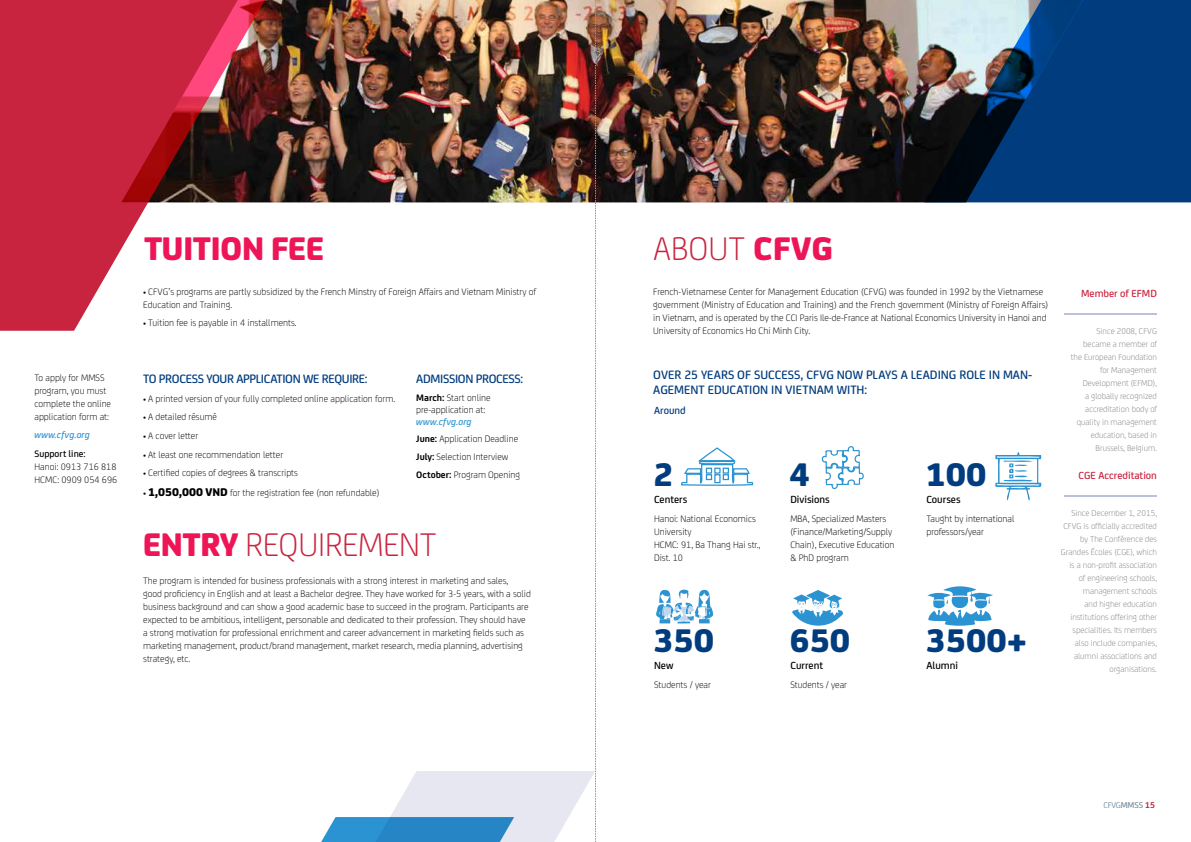
<style>
.page{position:relative;width:1191px;height:842px;background:#fff}
.page>*{position:absolute;margin:0;border:0;box-sizing:border-box;transform-origin:0 0}
.t1{font:300 35px "FS Joey";letter-spacing:-.005em;color:#c9243f}
.t2{font:800 35px "FS Joey";color:#003c7e}
.t3{font:800 35px "FS Joey";letter-spacing:-.02em;color:#ed1556}
.t4{font:500 13px/15.6px "FS Joey";color:#003c7e}
.t5{font:500 13px "FS Joey";letter-spacing:-.025em;color:#003c7e}
.t6{font:500 11px "FS Joey";color:#000}
.t7{font:500 11px "FS Joey";color:#c9243f}
.t8{font:500 11px "FS Joey";color:#003c7e}
.t9{font:300 10px/13px "FS Joey";color:#000}
.t10{font:italic 500 10px "FS Joey";letter-spacing:.015em;color:#2b93d1}
.t11{font:500 10px "FS Joey";color:#000}
.t12{font:300 9px/13px "FS Joey";color:#808285;text-align:right}
.t13{font:9px "FS Joey";color:#748b9e}
.s1{font-weight:500;font-size:9px}
.s2{font-weight:800;font-size:12px}
.s3{font-weight:700}
.s4{font-weight:500;font-style:italic;color:#2b93d1}
.s5{font-weight:800;color:#ed1556}
.s6{font-weight:500}
.s7{font-weight:700;color:#c9243f}
</style>
<div class="page">
<img style="left:596px;top:0;width:328px;height:202px">
<svg style="left:927px;top:586px;width:65px;height:40px"></svg>
<svg style="left:656px;top:589px;width:57px;height:35px"></svg>
<svg style="left:792px;top:590px;width:51px;height:36px"></svg>
<hr style="left:1064px;top:314px;width:92px;height:1px;background:#bbc1db">
<hr style="left:1064px;top:495px;width:92px;height:2px;background:#bbc1db">
<svg style="left:995px;top:452px;width:46px;height:48px"></svg>
<svg style="left:821px;top:446px;width:43px;height:43px"></svg>
<svg style="left:681px;top:447px;width:73px;height:39px"></svg>
<svg style="left:0;top:0;width:149px;height:331px;background:#cd3951"></svg>
<svg style="left:924px;top:0;width:267px;height:202px;background:#204c7a"></svg>
<svg style="left:149px;top:0;width:447px;height:842px"></svg>
<p class="t9" style="left:34px;top:370px;width:78px">To apply for MMSS program, you must complete the online application form at:</p>
<p class="t10" style="left:34px;top:428px;width:57px">www.cfvg.org</p>
<p class="t11" style="left:34px;top:446px;width:53px">Support line:</p>
<p class="t9" style="left:34px;top:460px;width:84px">Hanoi: 0913 716 818<br>HCMC: 0909 054 696</p>
<h1 class="t3" style="left:144px;top:221px;width:182px">TUITION FEE</h1>
<p class="t9" style="left:143px;top:284px;width:394px"><span class="s1">•</span> CFVG’s programs are partly subsidized by the French Minstry of Foreign Affairs and Vietnam Ministry of<br>Education and Training.</p>
<p class="t9" style="left:143px;top:316px;width:155px"><span class="s1">•</span> Tuition fee is payable in 4 installments.</p>
<h2 class="t5" style="left:143px;top:369px;width:226px">TO PROCESS YOUR APPLICATION WE REQUIRE:</h2>
<p class="t9" style="left:143px;top:391px;width:253px"><span class="s1">•</span> A printed version of your fully completed online application form.</p>
<p class="t9" style="left:143px;top:410px;width:75px"><span class="s1">•</span> A detailed résumé</p>
<p class="t9" style="left:143px;top:429px;width:57px"><span class="s1">•</span> A cover letter</p>
<p class="t9" style="left:143px;top:447px;width:141px"><span class="s1">•</span> At least one recommendation letter</p>
<p class="t9" style="left:143px;top:466px;width:156px"><span class="s1">•</span> Certified copies of degrees &amp; transcripts</p>
<p class="t9" style="left:143px;top:486px;width:238px"><span class="s1">•</span> <span class="s2">1,050,000 VND</span> for the registration fee (non refundable)</p>
<h2 class="t5" style="left:416px;top:369px;width:108px">ADMISSION PROCESS:</h2>
<p class="t9" style="left:416px;top:391px;width:76px;line-height:12px"><span class="s3">March:</span> Start online pre-application at:</p>
<p class="t9" style="left:416px;top:412px;width:105px;line-height:17.7px"><span class="s4">www.cfvg.org<br></span><span class="s3">June:</span> Application Deadline<br><span class="s3">July:</span> Selection Interview<br><span class="s3">October:</span> Program Opening</p>
<h1 class="t1" style="left:143px;top:520px;width:295px"><span class="s5">ENTRY</span> REQUIREMENT</h1>
<p class="t9" style="left:143px;top:573px;width:389px">The program is intended for business professionals with a strong interest in marketing and sales,<br>good proficiency in English and at least a Bachelor degree. They have worked for 3-5 years, with a solid business background and can show a good academic base to succeed in the program. Participants are expected to be ambitious, intelligent, personable and dedicated to their profession. They should have a strong motivation for professional enrichment and career advancement in marketing fields such as marketing management, product/brand management, market research, media planning, advertising strategy, etc.</p>
<h1 class="t1" style="left:653px;top:224px;width:182px">ABOUT <span class="s5">CFVG</span></h1>
<p class="t9" style="left:653px;top:284px;width:396px">French-Vietnamese Center for Management Education (CFVG) was founded in 1992 by the Vietnamese government (Ministry of Education and Training) and the French government (Ministry of Foreign Affairs) in Vietnam, and is operated by the CCI Paris Ile-de-France at National Economics University in Hanoi and University of Economics Ho Chi Minh City.</p>
<p class="t7" style="left:1081px;top:285px;width:77px">Member of EFMD</p>
<p class="t12" style="left:1071px;top:324px;width:87px">Since 2008, CFVG became a member of the European Foundation for Management<br>Development (EFMD),<br>a globally recognized accreditation body of quality in management education, based in<br>Brussels, Belgium.</p>
<h2 class="t4" style="left:653px;top:366px;width:380px">OVER 25 YEARS OF SUCCESS, CFVG NOW PLAYS A LEADING ROLE IN MAN-<br>AGEMENT EDUCATION IN VIETNAM WITH:</h2>
<p class="t8" style="left:654px;top:402px;width:33px">Around</p>
<h1 class="t2" style="left:653px;top:447px;width:22px">2</h1>
<h1 class="t2" style="left:789px;top:447px;width:22px">4</h1>
<h1 class="t2" style="left:925px;top:447px;width:62px">100</h1>
<p class="t7" style="left:1078px;top:467px;width:80px">CGE Accreditation</p>
<p class="t6" style="left:654px;top:491px;width:35px">Centers</p>
<p class="t6" style="left:790px;top:491px;width:41px">Divisions</p>
<p class="t6" style="left:926px;top:491px;width:36px">Courses</p>
<p class="t9" style="left:654px;top:512px;width:108px">Hanoi: National Economics<br>University<br>HCMC: 91, Ba Thang Hai str.,<br>Dist. 10</p>
<p class="t9" style="left:790px;top:512px;width:106px">MBA, Specialized Masters (Finance/Marketing/Supply<br>Chain), Executive Education &amp; PhD program</p>
<p class="t9" style="left:926px;top:512px;width:90px">Taught by international professors/year</p>
<h1 class="t2" style="left:653px;top:613px;width:62px">350</h1>
<h1 class="t2" style="left:789px;top:613px;width:62px">650</h1>
<h1 class="t2" style="left:925px;top:613px;width:103px">3500+</h1>
<p class="t6" style="left:654px;top:657px;width:21px">New</p>
<p class="t6" style="left:790px;top:657px;width:34px">Current</p>
<p class="t6" style="left:926px;top:657px;width:33px">Alumni</p>
<p class="t12" style="left:1061px;top:506px;width:97px">Since December 1, 2015,<br>CFVG is officially accredited by The Conférence des<br>Grandes Écoles (CGE), which is a non-profit association of engineering schools, management schools<br>and higher education institutions offering other specialities. Its members also include companies, alumni associations and organisations.</p>
<p class="t9" style="left:654px;top:678px;width:58px">Students / year</p>
<p class="t9" style="left:790px;top:678px;width:58px">Students / year</p>
<p class="t13" style="left:1103px;top:799px;width:53px">CFVG<span class="s6">MMSS</span> <span class="s7">15</span></p>
</div>
